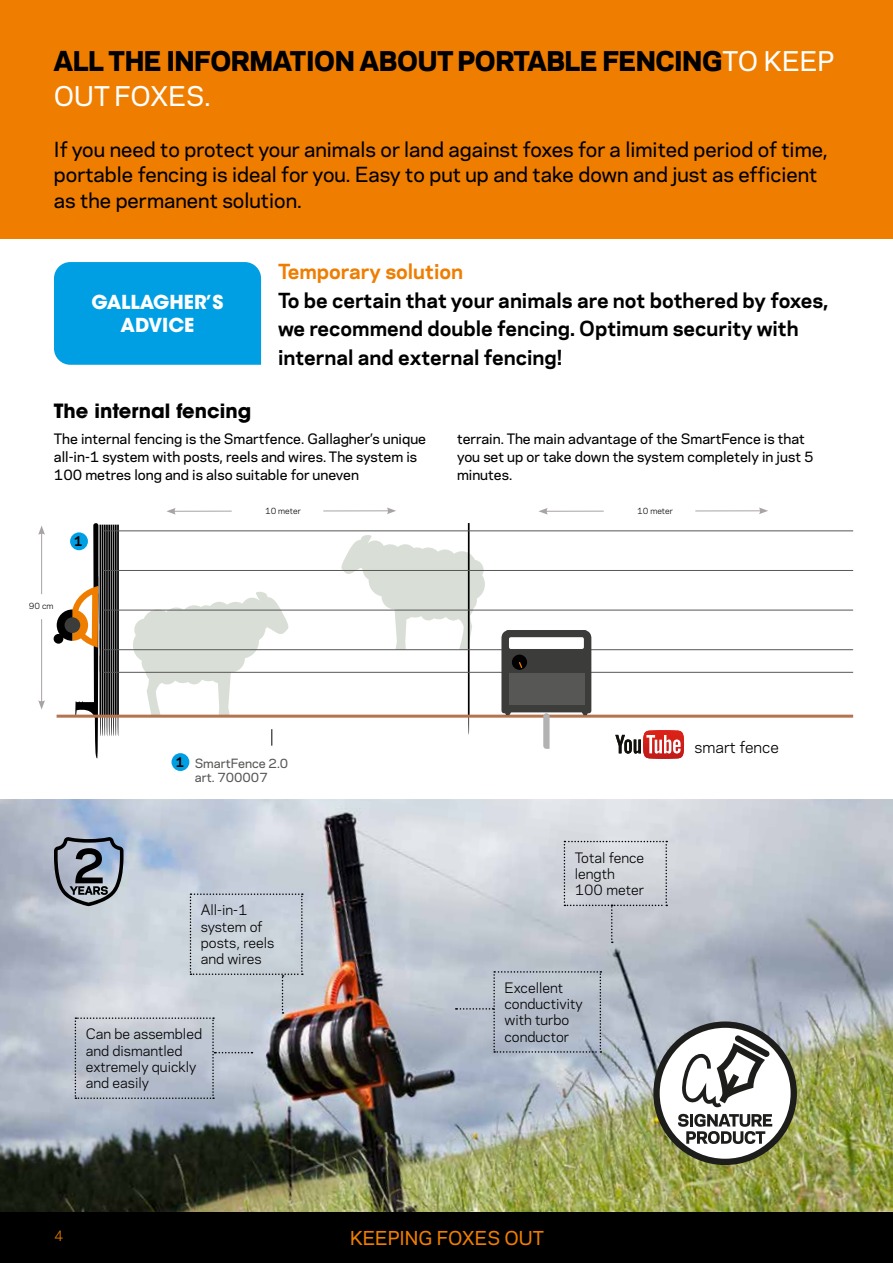
<style>
.page{position:relative;width:893px;height:1263px;background:#fff}
.page>*{position:absolute;margin:0;border:0;box-sizing:border-box;transform-origin:0 0}
.t1{font:800 25.5px/34.5px "Galaxie Polaris";color:#000}
.t2{font:500 19.5px/25.5px "Galaxie Polaris";color:#000}
.t3{font:700 19.5px/28.5px "Galaxie Polaris";color:#000}
.t4{font:700 19.5px "ITC Avant Garde Std";color:#000}
.t5{font:700 19.5px "Galaxie Polaris";color:#ef7d00}
.t6{font:700 19.05px/23px "ITC Avant Garde Std";color:#fff;text-align:center}
.t7{font:500 18px "Galaxie Polaris";color:#ef7d00}
.t8{font:15px "Galaxie Polaris";color:#000}
.t9{font:500 13.5px/18px "Galaxie Polaris";color:#000}
.t10{font:13.5px/16.2px "Galaxie Polaris";color:#000}
.t11{font:13.5px "Galaxie Polaris";color:#ef7d00}
.t12{font:700 12.6px "Galaxie Polaris";color:#000}
.t13{font:500 12px/14.4px "Galaxie Polaris";color:#575756;text-align:center}
.t14{font:8.1px "Galaxie Polaris";color:#000}
.s1{font-weight:500;color:#fff}
.s2{font-weight:700;font-size:12.6px;color:#000}
</style>
<div class="page">
<div style="left:0;top:0;width:893px;height:238px;background:#ef7d00"></div>
<hr style="left:41px;top:619px;width:1px;height:84px;background:#a8a3a4">
<svg style="left:38px;top:700px;width:7px;height:9px"></svg>
<hr style="left:41px;top:532px;width:1px;height:62px;background:#a8a3a4">
<svg style="left:38px;top:526px;width:7px;height:9px"></svg>
<hr style="left:173px;top:511px;width:59px;height:1px;background:#a8a3a4">
<svg style="left:166px;top:508px;width:10px;height:7px"></svg>
<hr style="left:323px;top:510px;width:66px;height:1px;background:#a8a3a4">
<svg style="left:387px;top:507px;width:9px;height:7px"></svg>
<hr style="left:545px;top:511px;width:59px;height:1px;background:#a8a3a4">
<svg style="left:539px;top:508px;width:9px;height:7px"></svg>
<hr style="left:695px;top:510px;width:66px;height:1px;background:#a8a3a4">
<svg style="left:759px;top:507px;width:9px;height:7px"></svg>
<svg style="left:133px;top:592px;width:156px;height:123px"></svg>
<div style="left:54px;top:634px;width:9px;height:10px;background:#000;border-radius:50%"></div>
<svg style="left:57px;top:523px;width:62px;height:236px"></svg>
<svg style="left:341px;top:523px;width:144px;height:212px"></svg>
<hr style="left:103px;top:530px;width:750px;height:1px;background:#575756">
<hr style="left:103px;top:570px;width:750px;height:1px;background:#575756">
<hr style="left:103px;top:610px;width:750px;height:1px;background:#575756">
<hr style="left:103px;top:649px;width:750px;height:1px;background:#575756">
<hr style="left:103px;top:672px;width:750px;height:1px;background:#575756">
<hr style="left:57px;top:715px;width:796px;height:3px;background:#b57450">
<div style="left:70px;top:532px;width:18px;height:18px;background:#009fe3;border-radius:50%"></div>
<svg style="left:272px;top:729px;width:1px;height:17px"></svg>
<svg style="left:501px;top:630px;width:90px;height:119px"></svg>
<svg style="left:615px;top:730px;width:69px;height:29px"></svg>
<div style="left:0;top:1212px;width:893px;height:51px;background:#000"></div>
<img style="left:0;top:799px;width:893px;height:413px">
<div style="left:171px;top:753px;width:18px;height:18px;background:#009fe3;border-radius:50%"></div>
<div style="left:54px;top:262px;width:207px;height:103px;background:#009fe3"></div>
<svg style="left:653px;top:1021px;width:144px;height:144px"></svg>
<svg style="left:564px;top:841px;width:103px;height:102px;background:#c8cbd2"></svg>
<svg style="left:54px;top:837px;width:249px;height:262px;background:#b8bfc9"></svg>
<svg style="left:456px;top:971px;width:145px;height:82px;background:#b2bbc7"></svg>
<h1 class="t1" style="left:54px;top:42px;width:782px">ALL THE INFORMATION ABOUT PORTABLE FENCING<span class="s1">TO KEEP<br>OUT FOXES.</span></h1>
<h2 class="t2" style="left:54px;top:136px;width:775px">If you need to protect your animals or land against foxes for a limited period of time, portable fencing is ideal for you. Easy to put up and take down and just as efficient as the permanent solution.</h2>
<h3 class="t6" style="left:92px;top:290px;width:133px">GALLAGHER’S<br>ADVICE</h3>
<h2 class="t5" style="left:278px;top:257px;width:187px">Temporary solution</h2>
<h2 class="t3" style="left:278px;top:285px;width:552px">To be certain that your animals are not bothered by foxes, we recommend double fencing. Optimum security with internal and external fencing!</h2>
<h2 class="t4" style="left:54px;top:398px;width:199px">The internal fencing</h2>
<p class="t9" style="left:54px;top:429px;width:374px">The internal fencing is the Smartfence. Gallagher’s unique all-in-1 system with posts, reels and wires. The system is<br>100 metres long and is also suitable for uneven</p>
<p class="t9" style="left:457px;top:429px;width:358px">terrain. The main advantage of the SmartFence is that you set up or take down the system completely in just 5 minutes.</p>
<p class="t12" style="left:74px;top:532px;width:10px">1</p>
<p class="t14" style="left:29px;top:600px;width:26px">90 cm</p>
<p class="t14" style="left:265px;top:505px;width:37px">10 meter</p>
<p class="t14" style="left:637px;top:505px;width:37px">10 meter</p>
<p class="t13" style="left:175px;top:755px;width:114px"><span class="s2">1</span> SmartFence 2.0 art. 700007</p>
<p class="t10" style="left:201px;top:901px;width:75px">All-in-1 system of posts, reels and wires</p>
<p class="t10" style="left:575px;top:849px;width:71px">Total fence length<br>100 meter</p>
<p class="t10" style="left:504px;top:979px;width:80px">Excellent conductivity with turbo</p>
<p class="t10" style="left:86px;top:1025px;width:118px">Can be assembled</p>
<p class="t10" style="left:504px;top:1027px;width:66px">conductor</p>
<p class="t10" style="left:86px;top:1041px;width:112px">and dismantled extremely quickly and easily</p>
<p class="t8" style="left:694px;top:736px;width:86px">smart fence</p>
<p class="t11" style="left:54px;top:1226px;width:11px">4</p>
<h3 class="t7" style="left:350px;top:1224px;width:195px">KEEPING FOXES OUT</h3>
</div>
